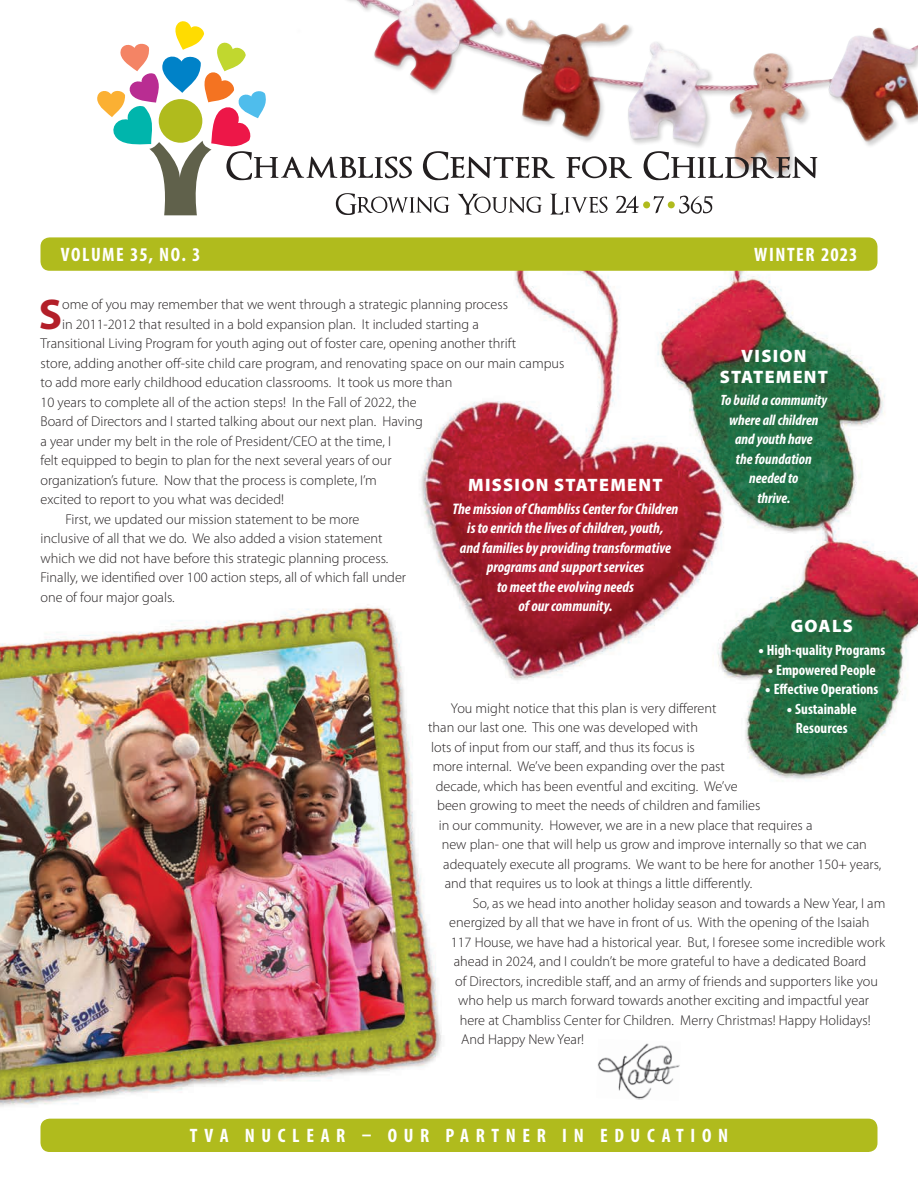
<style>
.page{position:relative;width:918px;height:1188px;background:#fff}
.page>*{position:absolute;margin:0;border:0;box-sizing:border-box;transform-origin:0 0}
.t1{font:700 43.2px "Myriad Pro";color:#b31f29}
.t2{font:700 condensed 19.5px "Myriad Pro";letter-spacing:.34em;color:#fff}
.t3{font:700 condensed 19.5px "Myriad Pro";letter-spacing:.075em;color:#fff}
.t4{font:700 condensed 19.5px "Myriad Pro";letter-spacing:.08em;color:#fff}
.t5{font:900 18px/21px "Myriad Pro";letter-spacing:.07em;color:#fff;text-align:center}
.t6{font:italic 700 condensed 15.45px/19.5px "Myriad Pro";color:#fff;text-align:center}
.t7{font:700 condensed 15px/19.5px "Myriad Pro";color:#fff;text-align:center}
.t8{font:italic 700 condensed 15px/19.5px "Myriad Pro";color:#fff;text-align:center}
.t9{font:300 14.25px "Myriad Pro";color:#231f20}
.s1{font-weight:900;font-stretch:normal}
</style>
<div class="page">
<img style="left:0;top:215px;width:918px;height:937px">
<img style="left:596px;top:1039px;width:85px;height:62px">
<div style="left:295px;top:0;width:623px;height:179px;background:#231f20;opacity:.2"></div>
<img style="left:314px;top:0;width:433px;height:18px">
<svg style="left:97px;top:18px;width:720px;height:197px"></svg>
<div style="left:643px;top:201px;width:7px;height:7px;background:#b0bb1d;border-radius:50%"></div>
<div style="left:668px;top:201px;width:7px;height:7px;background:#b0bb1d;border-radius:50%"></div>
<div style="left:40px;top:1119px;width:838px;height:33px;background:#b0bb1d;border-radius:9px"></div>
<div style="left:40px;top:237px;width:838px;height:34px;background:#b0bb1d;border-radius:9px"></div>
<h2 class="t3" style="left:61px;top:242px;width:141px">VOLUME 35, NO. 3</h2>
<h2 class="t4" style="left:754px;top:242px;width:105px">WINTER 2023</h2>
<h1 class="t1" style="left:39px;top:286px;width:25px">S</h1>
<p class="t9" style="left:62px;top:296px;width:447px">ome of you may remember that we went through a strategic planning process</p>
<p class="t9" style="left:62px;top:316px;width:418px">in 2011-2012 that resulted in a bold expansion plan. It included starting a</p>
<p class="t9" style="left:40px;top:335px;width:477px">Transitional Living Program for youth aging out of foster care, opening another thrift</p>
<p class="t9" style="left:40px;top:355px;width:525px">store, adding another off-site child care program, and renovating space on our main campus</p>
<p class="t9" style="left:40px;top:374px;width:413px">to add more early childhood education classrooms. It took us more than</p>
<p class="t9" style="left:40px;top:394px;width:378px">10 years to complete all of the action steps! In the Fall of 2022, the</p>
<p class="t9" style="left:40px;top:413px;width:384px">Board of Directors and I started talking about our next plan. Having</p>
<p class="t9" style="left:40px;top:433px;width:352px">a year under my belt in the role of President/CEO at the time, I</p>
<p class="t9" style="left:40px;top:452px;width:353px">felt equipped to begin to plan for the next several years of our</p>
<p class="t9" style="left:40px;top:472px;width:338px">organization’s future. Now that the process is complete, I’m</p>
<p class="t9" style="left:40px;top:491px;width:245px">excited to report to you what was decided!</p>
<p class="t9" style="left:65px;top:511px;width:295px">First, we updated our mission statement to be more</p>
<p class="t9" style="left:40px;top:530px;width:344px">inclusive of all that we do. We also added a vision statement</p>
<p class="t9" style="left:40px;top:550px;width:349px">which we did not have before this strategic planning process.</p>
<p class="t9" style="left:40px;top:569px;width:367px">Finally, we identified over 100 action steps, all of which fall under</p>
<p class="t9" style="left:40px;top:589px;width:136px">one of four major goals.</p>
<p class="t5" style="left:468px;top:473px;width:196px">MISSION STATEMENT</p>
<p class="t6" style="left:452px;top:498px;width:227px">The mission of Chambliss Center for Children is to enrich the lives of children, youth,<br>and families by providing transformative programs and support services<br>to meet the evolving needs<br>of our community.</p>
<p class="t5" style="left:720px;top:344px;width:110px">VISION<br>STATEMENT</p>
<p class="t8" style="left:720px;top:390px;width:108px">To build a community where all children and youth have<br>the foundation needed to<br>thrive.</p>
<p class="t5" style="left:791px;top:615px;width:64px">GOALS</p>
<p class="t7" style="left:758px;top:640px;width:128px"><span class="s1">•</span> High-quality Programs</p>
<p class="t7" style="left:768px;top:660px;width:110px"><span class="s1">•</span> Empowered People</p>
<p class="t7" style="left:765px;top:679px;width:115px"><span class="s1">•</span> Effective Operations</p>
<p class="t7" style="left:787px;top:699px;width:72px"><span class="s1">•</span> Sustainable<br>Resources</p>
<p class="t9" style="left:451px;top:699px;width:267px">You might notice that this plan is very different</p>
<p class="t9" style="left:428px;top:719px;width:271px">than our last one. This one was developed with</p>
<p class="t9" style="left:431px;top:738px;width:265px">lots of input from our staff, and thus its focus is</p>
<p class="t9" style="left:433px;top:758px;width:294px">more internal. We’ve been expanding over the past</p>
<p class="t9" style="left:436px;top:777px;width:303px">decade, which has been eventful and exciting. We’ve</p>
<p class="t9" style="left:437px;top:797px;width:325px">been growing to meet the needs of children and families</p>
<p class="t9" style="left:439px;top:816px;width:375px">in our community. However, we are in a new place that requires a</p>
<p class="t9" style="left:442px;top:836px;width:427px">new plan- one that will help us grow and improve internally so that we can</p>
<p class="t9" style="left:443px;top:855px;width:440px">adequately execute all programs. We want to be here for another 150+ years,</p>
<p class="t9" style="left:445px;top:875px;width:309px">and that requires us to look at things a little differently.</p>
<p class="t9" style="left:473px;top:894px;width:414px">So, as we head into another holiday season and towards a New Year, I am</p>
<p class="t9" style="left:449px;top:914px;width:422px">energized by all that we have in front of us. With the opening of the Isaiah</p>
<p class="t9" style="left:451px;top:933px;width:436px">117 House, we have had a historical year. But, I foresee some incredible work</p>
<p class="t9" style="left:454px;top:953px;width:414px">ahead in 2024, and I couldn’t be more grateful to have a dedicated Board</p>
<p class="t9" style="left:455px;top:972px;width:424px">of Directors, incredible staff, and an army of friends and supporters like you</p>
<p class="t9" style="left:458px;top:992px;width:412px">who help us march forward towards another exciting and impactful year</p>
<p class="t9" style="left:460px;top:1011px;width:412px">here at Chambliss Center for Children. Merry Christmas! Happy Holidays!</p>
<p class="t9" style="left:461px;top:1031px;width:125px">And Happy New Year!</p>
<h2 class="t2" style="left:190px;top:1123px;width:540px">TVA NUCLEAR – OUR PARTNER IN EDUCATION</h2>
</div>
